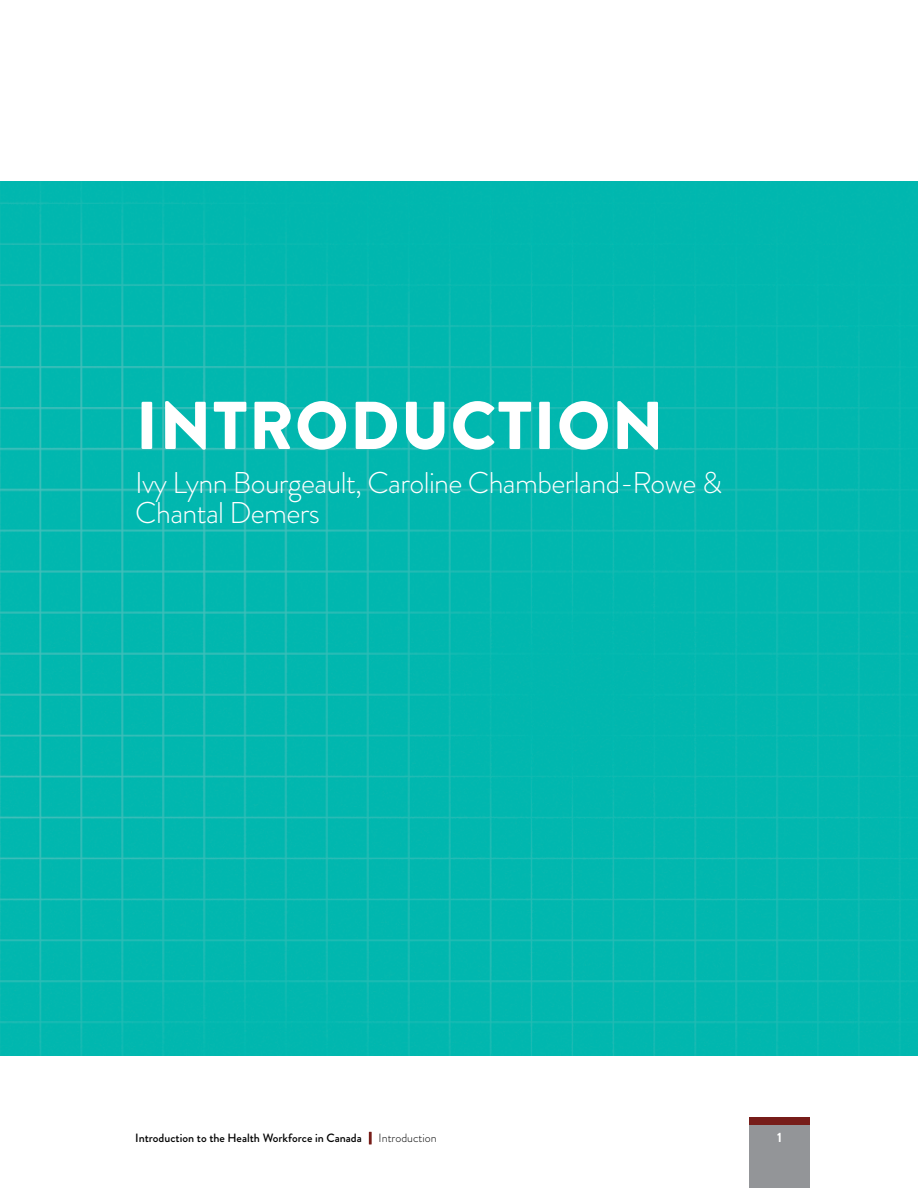
<style>
.page{position:relative;width:918px;height:1188px;background:#fff}
.page>*{position:absolute;margin:0;border:0;box-sizing:border-box;transform-origin:0 0}
.t1{font:900 67.5px "Brandon Grotesque";letter-spacing:.02em;color:#fff}
.t2{font:300 30px/30px "Brandon Grotesque";letter-spacing:-.02em;color:#fff}
.t3{font:700 13.5px "Brandon Grotesque";color:#fff}
.t4{font:500 12px "Brandon Grotesque";color:#000}
.s1{color:#771d19}
.s2{font-weight:300}
</style>
<div class="page">
<div style="left:749px;top:1124px;width:61px;height:64px;background:#939598"></div>
<div style="left:749px;top:1117px;width:61px;height:7px;background:#771d19"></div>
<img style="left:0;top:181px;width:918px;height:875px">
<h1 class="t1" style="left:136px;top:378px;width:530px">INTRODUCTION</h1>
<p class="t2" style="left:135px;top:467px;width:588px">Ivy Lynn Bourgeault, Caroline Chamberland-Rowe &amp;<br>Chantal Demers</p>
<p class="t4" style="left:135px;top:1130px;width:303px">Introduction to the Health Workforce in Canada <span class="s1">|</span><span class="s2">Introduction</span></p>
<p class="t3" style="left:777px;top:1128px;width:6px">1</p>
</div>
